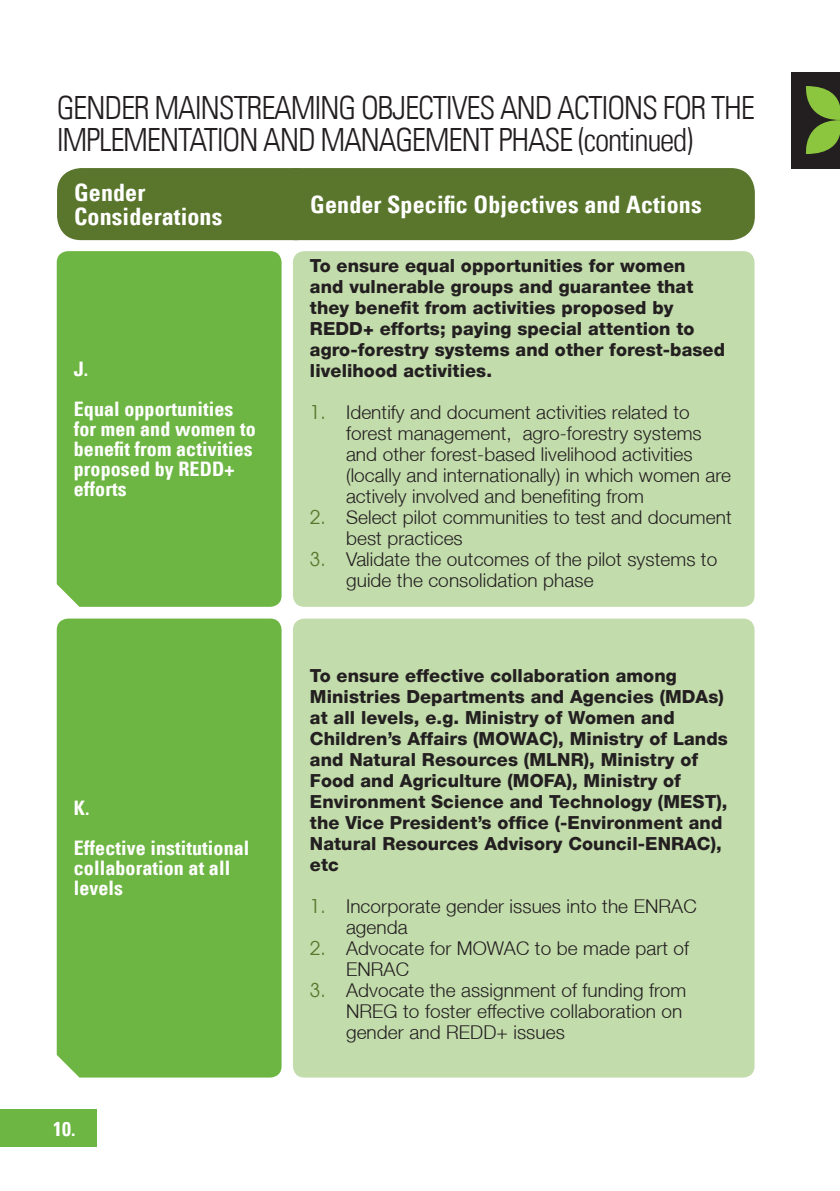
<style>
.page{position:relative;width:840px;height:1191px;background:#fff}
.page>*{position:absolute;margin:0;border:0;box-sizing:border-box;transform-origin:0 0}
.t1{font:300 condensed 32px/32px "Univers LT";letter-spacing:-.04em;color:#231f20}
.t2{font:700 condensed 24px/24px "Univers LT";letter-spacing:.005em;color:#fff}
.t3{font:700 condensed 20px/20px "Univers LT";letter-spacing:.005em;color:#fff}
.t4{font:300 19px/21px "Helvetica Neue LT";letter-spacing:.005em;color:#231f20}
.t5{font:800 18px/21px "Helvetica Neue LT";letter-spacing:.005em;color:#231f20}
.s1{font-family:"Avant Garde";font-weight:400;color:#59762c}
</style>
<div class="page">
<div style="left:791px;top:72px;width:48px;height:96px;background:#231f20"></div>
<svg style="left:806px;top:86px;width:33px;height:68px"></svg>
<div style="left:0;top:1109px;width:96px;height:38px;background:#6eb644"></div>
<div style="left:57px;top:251px;width:224px;height:356px;background:#6eb644"></div>
<div style="left:57px;top:618px;width:224px;height:459px;background:#6eb644"></div>
<div style="left:293px;top:251px;width:461px;height:356px;background:#c3dcac;border-radius:11px"></div>
<div style="left:293px;top:618px;width:461px;height:459px;background:#c3dcac;border-radius:11px"></div>
<div style="left:57px;top:168px;width:697px;height:72px;background:#59762c"></div>
<h1 class="t1" style="left:57px;top:92px;width:699px">GENDER MAINSTREAMING OBJECTIVES AND ACTIONS FOR THE<br>IMPLEMENTATION AND MANAGEMENT PHASE (continued)</h1>
<h2 class="t2" style="left:74px;top:180px;width:150px">Gender<br>Considerations</h2>
<h2 class="t2" style="left:310px;top:192px;width:392px">Gender Specific Objectives and Actions</h2>
<p class="t3" style="left:74px;top:349px;width:161px;line-height:40px">J.<br>Equal opportunities</p>
<p class="t3" style="left:74px;top:419px;width:183px">for men and women to benefit from activities proposed by REDD+ efforts</p>
<p class="t3" style="left:74px;top:788px;width:177px;line-height:40px">K.<br>Effective institutional</p>
<p class="t3" style="left:74px;top:858px;width:158px">collaboration at all levels</p>
<p class="t3" style="left:53px;top:1119px;width:24px">10.</p>
<p class="t5" style="left:310px;top:255px;width:416px">To ensure equal opportunities for women<br>and vulnerable groups and guarantee that they benefit from activities proposed by REDD+ efforts; paying special attention to agro-forestry systems and other forest-based livelihood activities.</p>
<p class="t4" style="left:346px;top:401px;width:386px;text-indent:-36px"><span class="s1">1.</span> Identify and document activities related to forest management, agro-forestry systems and other forest-based livelihood activities (locally and internationally) in which women are actively involved and benefiting from</p>
<p class="t4" style="left:346px;top:506px;width:387px;text-indent:-36px"><span class="s1">2.</span> Select pilot communities to test and document best practices</p>
<p class="t4" style="left:346px;top:548px;width:372px;text-indent:-36px"><span class="s1">3.</span> Validate the outcomes of the pilot systems to guide the consolidation phase</p>
<p class="t5" style="left:310px;top:664px;width:419px">To ensure effective collaboration among Ministries Departments and Agencies (MDAs) at all levels, e.g. Ministry of Women and Children’s Affairs (MOWAC), Ministry of Lands and Natural Resources (MLNR), Ministry of Food and Agriculture (MOFA), Ministry of Environment Science and Technology (MEST), the Vice President’s office (-Environment and Natural Resources Advisory Council-ENRAC), etc</p>
<p class="t4" style="left:346px;top:895px;width:352px;text-indent:-36px"><span class="s1">1.</span> Incorporate gender issues into the ENRAC agenda</p>
<p class="t4" style="left:346px;top:937px;width:344px;text-indent:-36px"><span class="s1">2.</span> Advocate for MOWAC to be made part of<br>ENRAC</p>
<p class="t4" style="left:346px;top:979px;width:342px;text-indent:-36px"><span class="s1">3.</span> Advocate the assignment of funding from<br>NREG to foster effective collaboration on gender and REDD+ issues</p>
</div>
